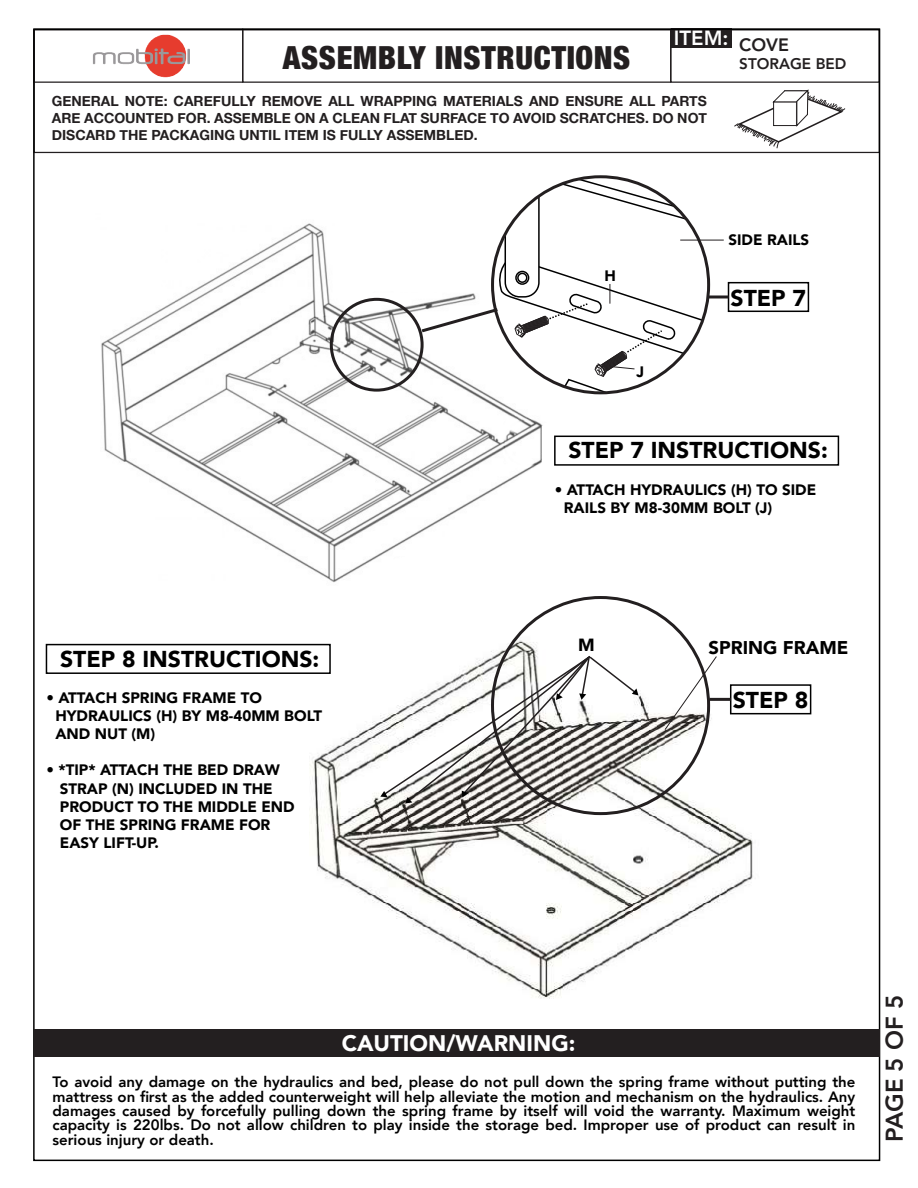
<style>
.page{position:relative;width:918px;height:1188px;background:#fff}
.page>*{position:absolute;margin:0;border:0;box-sizing:border-box;transform-origin:0 0}
.t1{font:900 condensed 31.8px "Helvetica Neue";letter-spacing:.02em;color:#231f20}
.t2{font:800 24px "Avenir";color:#231f20}
.t3{font:900 22.95px "Avenir";color:#000}
.t4{font:900 22.5px "Avenir";color:#fff}
.t5{font:800 20.4px "Avenir";color:#fff}
.t6{font:900 18.45px "Avenir";color:#000}
.t7{font:800 17.85px "Avenir";color:#231f20}
.t8{font:900 17.55px "Avenir";color:#000}
.t9{font:800 15.3px "Avenir";color:#231f20}
.t10{font:900 15.15px/18.1px "Avenir";color:#000}
.t11{font:800 15px/14.4px "Avenir";color:#000;text-align:justify}
.t12{font:700 13.95px/16.8px "Helvetica Neue";color:#231f20;text-align:justify}
</style>
<div class="page">
<img style="left:93px;top:34px;width:97px;height:44px">
<div style="left:34px;top:29px;width:209px;height:54px;border:1px solid #231f20"></div>
<div style="left:670px;top:29px;width:210px;height:54px;border:1px solid #231f20"></div>
<div style="left:242px;top:29px;width:429px;height:54px;border:1px solid #231f20"></div>
<svg style="left:734px;top:89px;width:111px;height:60px"></svg>
<div style="left:671px;top:29px;width:60px;height:19px;background:#231f20"></div>
<img style="left:101px;top:223px;width:463px;height:360px">
<div style="left:728px;top:282px;width:81px;height:30px;border:2px solid #000"></div>
<hr style="left:707px;top:295px;width:22px;height:3px;background:#231f20">
<div style="left:554px;top:436px;width:285px;height:30px;border:2px solid #000"></div>
<div style="left:330px;top:298px;width:94px;height:94px;border:3px solid #231f20;border-radius:50%"></div>
<div style="left:505px;top:179px;width:34px;height:118px;background:#fff;border-radius:15px"></div>
<div style="left:505px;top:178px;width:35px;height:120px;border:2px solid #000;border-radius:15px"></div>
<svg style="left:493px;top:177px;width:206px;height:60px"></svg>
<svg style="left:418px;top:258px;width:291px;height:135px"></svg>
<hr style="left:680px;top:240px;width:44px;height:1px;background:#231f20">
<img style="left:309px;top:635px;width:491px;height:364px">
<svg style="left:678px;top:739px;width:56px;height:30px"></svg>
<div style="left:46px;top:644px;width:285px;height:30px;border:2px solid #000"></div>
<div style="left:34px;top:1030px;width:845px;height:27px;background:#231f20"></div>
<div style="left:730px;top:684px;width:81px;height:30px;border:2px solid #000"></div>
<hr style="left:709px;top:698px;width:22px;height:3px;background:#231f20">
<svg style="left:665px;top:656px;width:52px;height:74px"></svg>
<svg style="left:380px;top:643px;width:258px;height:161px"></svg>
<h3 class="t5" style="left:674px;top:26px;width:56px">ITEM:</h3>
<h1 class="t1" style="left:283px;top:31px;width:349px">ASSEMBLY INSTRUCTIONS</h1>
<p class="t12" style="left:52px;top:93px;width:657px">GENERAL NOTE: CAREFULLY REMOVE ALL WRAPPING MATERIALS AND ENSURE ALL PARTS ARE ACCOUNTED FOR. ASSEMBLE ON A CLEAN FLAT SURFACE TO AVOID SCRATCHES. DO NOT DISCARD THE PACKAGING UNTIL ITEM IS FULLY ASSEMBLED.</p>
<p class="t7" style="left:739px;top:34px;width:51px">COVE</p>
<p class="t9" style="left:739px;top:55px;width:109px">STORAGE BED</p>
<p class="t10" style="left:605px;top:266px;width:13px">H</p>
<p class="t10" style="left:636px;top:362px;width:9px">J</p>
<p class="t10" style="left:729px;top:230px;width:82px">SIDE RAILS</p>
<h3 class="t3" style="left:731px;top:278px;width:77px">STEP 7</h3>
<h3 class="t3" style="left:60px;top:639px;width:261px">STEP 8 INSTRUCTIONS:</h3>
<p class="t10" style="left:55px;top:688px;width:268px;text-indent:-9px">• ATTACH SPRING FRAME TO<br>HYDRAULICS (H) BY M8-40MM BOLT<br>AND NUT (M)</p>
<p class="t10" style="left:60px;top:761px;width:236px;text-indent:-13px">• *TIP* ATTACH THE BED DRAW<br>STRAP (N) INCLUDED IN THE<br>PRODUCT TO THE MIDDLE END<br>OF THE SPRING FRAME FOR<br>EASY LIFT-UP.</p>
<h3 class="t3" style="left:568px;top:431px;width:261px">STEP 7 INSTRUCTIONS:</h3>
<p class="t10" style="left:564px;top:480px;width:254px;text-indent:-9px">• ATTACH HYDRAULICS (H) TO SIDE<br>RAILS BY M8-30MM BOLT (J)</p>
<p class="t8" style="left:578px;top:630px;width:18px">M</p>
<p class="t6" style="left:709px;top:631px;width:141px">SPRING FRAME</p>
<h3 class="t3" style="left:733px;top:680px;width:77px">STEP 8</h3>
<h3 class="t4" style="left:342px;top:1024px;width:235px">CAUTION/WARNING:</h3>
<p class="t11" style="left:53px;top:1075px;width:804px">To avoid any damage on the hydraulics and bed, please do not pull down the spring frame without putting the mattress on first as the added counterweight will help alleviate the motion and mechanism on the hydraulics. Any damages caused by forcefully pulling down the spring frame by itself will void the warranty. Maximum weight capacity is 220lbs. Do not allow children to play inside the storage bed. Improper use of product can result in serious injury or death.</p>
<h2 class="t2" style="left:880px;top:1142px;width:149px;rotate:-90deg">PAGE 5 OF 5</h2>
</div>
